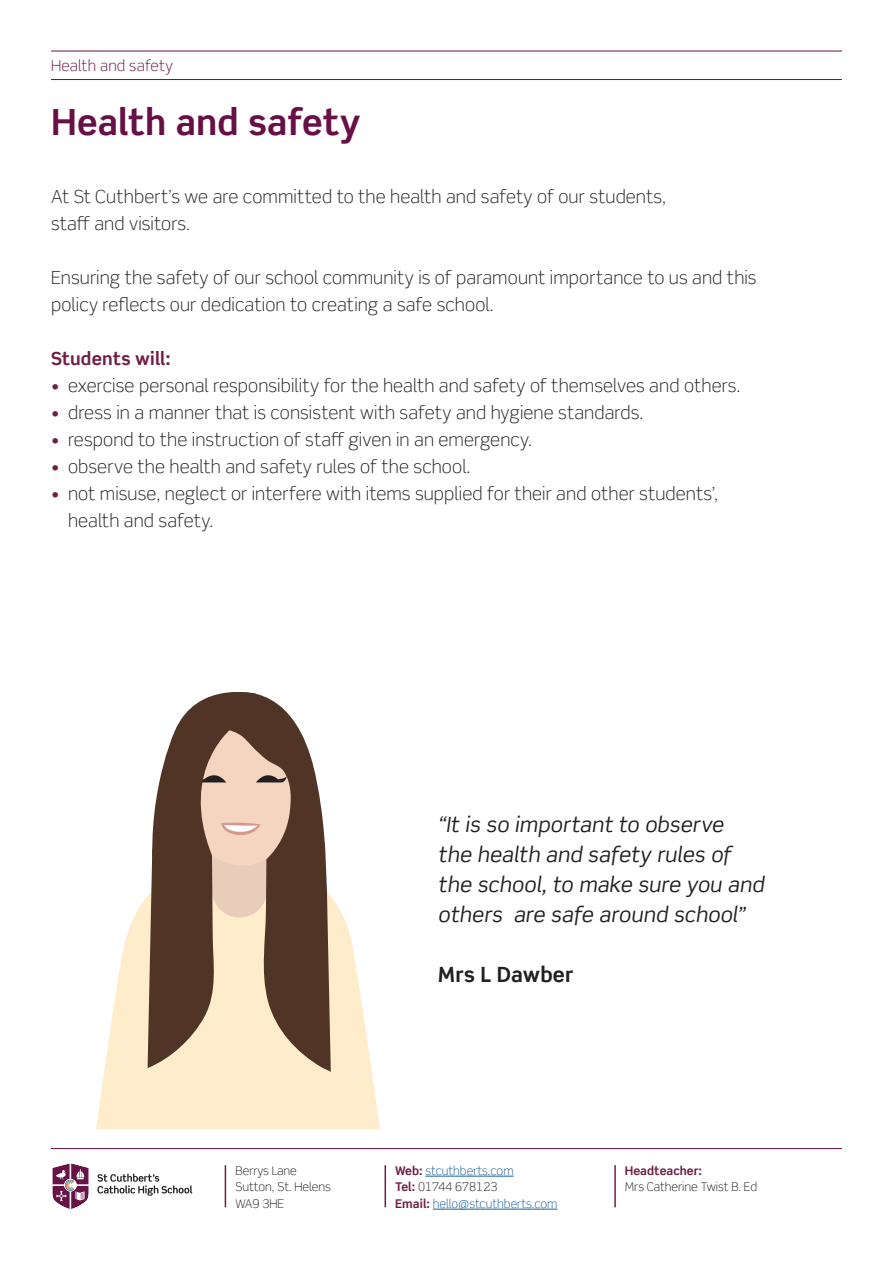
<style>
.page{position:relative;width:893px;height:1263px;background:#fff}
.page>*{position:absolute;margin:0;border:0;box-sizing:border-box;transform-origin:0 0}
.t1{font:700 36px "Scene Pro";letter-spacing:.005em;color:#681046}
.t2{font:italic 21px/30px "Scene Pro";letter-spacing:.005em;color:#231f20}
.t3{font:700 21px "Scene Pro";letter-spacing:.005em;color:#231f20}
.t4{font:300 18px/27px "Scene Pro";letter-spacing:.005em;color:#231f20}
.t5{font:700 18px "Scene Pro";letter-spacing:.005em;color:#701e45}
.t6{font:300 15px "Scene Pro";letter-spacing:.015em;color:#681046}
.t7{font:300 12px "Scene Pro";color:#231f20}
.t8{font:300 12px "Scene Pro";color:#175d9e}
.t9{font:700 12px "Scene Pro";color:#701e45}
.s1{color:#701e45}
.s2{font-weight:700;color:#701e45}
</style>
<div class="page">
<svg style="left:96px;top:692px;width:284px;height:436px"></svg>
<svg style="left:52px;top:1163px;width:37px;height:46px"></svg>
<svg style="left:97px;top:1174px;width:95px;height:22px"></svg>
<hr style="left:51px;top:51px;width:791px;height:1px;background:#681046">
<hr style="left:51px;top:79px;width:791px;height:1px;background:#681046">
<hr style="left:51px;top:1148px;width:791px;height:1px;background:#681046">
<hr style="left:425px;top:1176px;width:89px;height:1px;background:#175d9e">
<hr style="left:433px;top:1209px;width:125px;height:1px;background:#175d9e">
<hr style="left:225px;top:1165px;width:1px;height:42px;background:#701e45">
<hr style="left:385px;top:1165px;width:1px;height:42px;background:#701e45">
<hr style="left:614px;top:1165px;width:2px;height:42px;background:#701e45">
<p class="t6" style="left:51px;top:57px;width:124px">Health and safety</p>
<p class="t1" style="left:51px;top:99px;width:311px">Health and safety</p>
<p class="t4" style="left:51px;top:183px;width:617px">At St Cuthbert’s we are committed to the health and safety of our students, staff and visitors.</p>
<p class="t4" style="left:51px;top:264px;width:707px">Ensuring the safety of our school community is of paramount importance to us and this policy reflects our dedication to creating a safe school.</p>
<p class="t5" style="left:51px;top:348px;width:121px">Students will:</p>
<p class="t4" style="left:51px;top:372px;width:691px"><span class="s1">•</span> exercise personal responsibility for the health and safety of themselves and others.</p>
<p class="t4" style="left:51px;top:399px;width:594px"><span class="s1">•</span> dress in a manner that is consistent with safety and hygiene standards.</p>
<p class="t4" style="left:51px;top:426px;width:483px"><span class="s1">•</span> respond to the instruction of staff given in an emergency.</p>
<p class="t4" style="left:51px;top:453px;width:421px"><span class="s1">•</span> observe the health and safety rules of the school.</p>
<p class="t4" style="left:51px;top:480px;width:668px"><span class="s1">•</span> not misuse, neglect or interfere with items supplied for their and other students’,</p>
<p class="t4" style="left:68px;top:507px;width:147px">health and safety.</p>
<p class="t2" style="left:438px;top:809px;width:327px">“It is so important to observe<br>the health and safety rules of the school, to make sure you and others are safe around school”</p>
<p class="t3" style="left:438px;top:961px;width:137px">Mrs L Dawber</p>
<p class="t7" style="left:235px;top:1163px;width:63px">Berrys Lane</p>
<p class="t7" style="left:235px;top:1179px;width:97px">Sutton, St. Helens</p>
<p class="t7" style="left:235px;top:1196px;width:50px">WA9 3HE</p>
<p class="t8" style="left:395px;top:1163px;width:120px"><span class="s2">Web:</span> stcuthberts.com</p>
<p class="t7" style="left:395px;top:1179px;width:104px"><span class="s2">Tel:</span> 01744 678123</p>
<p class="t8" style="left:395px;top:1196px;width:164px"><span class="s2">Email:</span> hello@stcuthberts.com</p>
<p class="t9" style="left:625px;top:1163px;width:79px">Headteacher:</p>
<p class="t7" style="left:625px;top:1179px;width:134px">Mrs Catherine Twist B. Ed</p>
</div>
